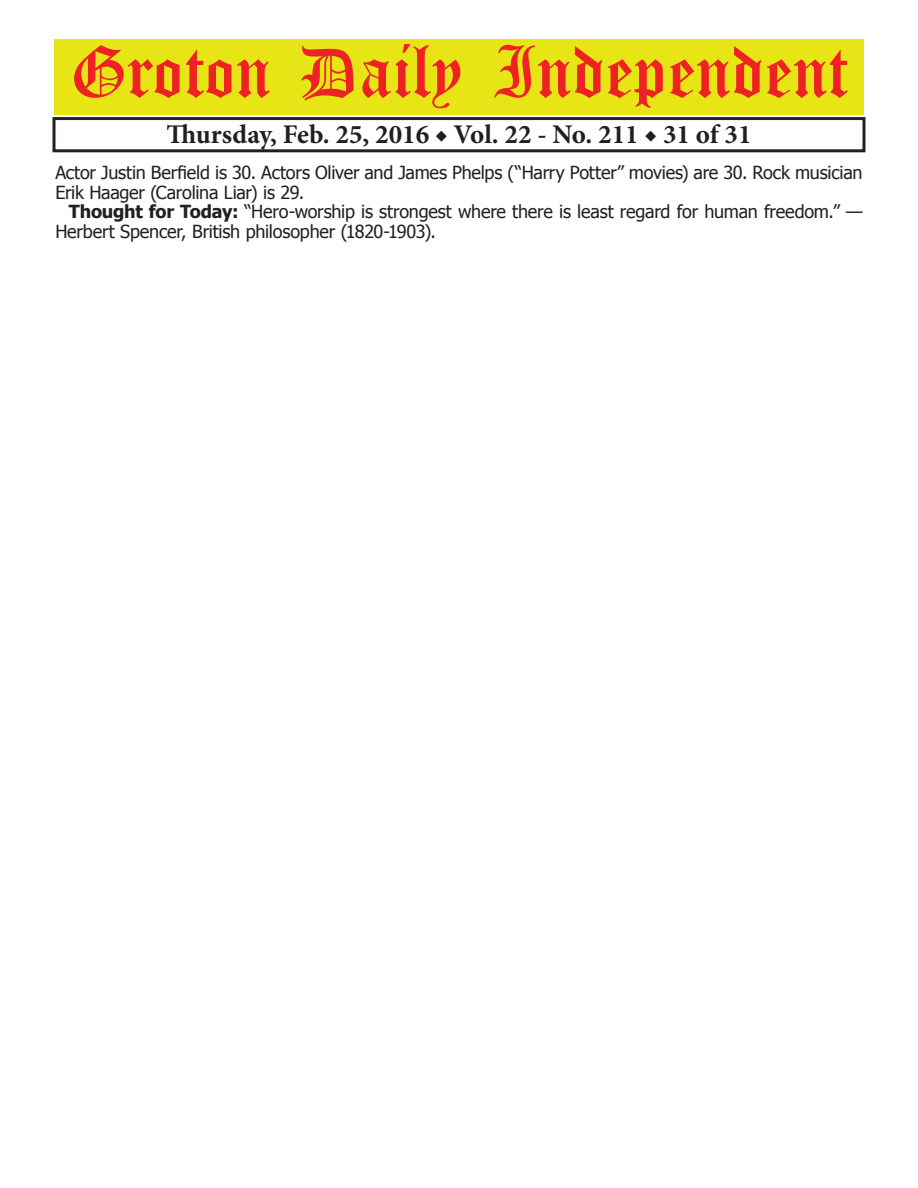
<style>
.page{position:relative;width:918px;height:1188px;background:#fff}
.page>*{position:absolute;margin:0;border:0;box-sizing:border-box;transform-origin:0 0}
.t1{font:54px "Old English Five";color:#ee2123}
.t2{font:700 27px "Minion Pro";color:#231f20}
.t3{font:18px/19.5px "Tahoma";letter-spacing:-.01em;color:#231f20}
.s1{font-weight:700}
</style>
<div class="page">
<div style="left:52px;top:117px;width:814px;height:35px;border:3px solid #231f20"></div>
<div style="left:54px;top:40px;width:810px;height:75px;background:#e7e515"></div>
<h1 class="t1" style="left:70px;top:47px;width:779px">Groton Daily Independent</h1>
<h2 class="t2" style="left:166px;top:116px;width:587px">Thursday, Feb. 25, 2016 ◆ Vol. 22 - No. 211 ◆ 31 of 31</h2>
<p class="t3" style="left:55px;top:162px;width:809px">Actor Justin Berfield is 30. Actors Oliver and James Phelps (“Harry Potter” movies) are 30. Rock musician<br>Erik Haager (Carolina Liar) is 29.</p>
<p class="t3" style="left:55px;top:201px;width:809px;text-indent:14px"><span class="s1">Thought for Today:</span> “Hero-worship is strongest where there is least regard for human freedom.” —<br>Herbert Spencer, British philosopher (1820-1903).</p>
</div>
